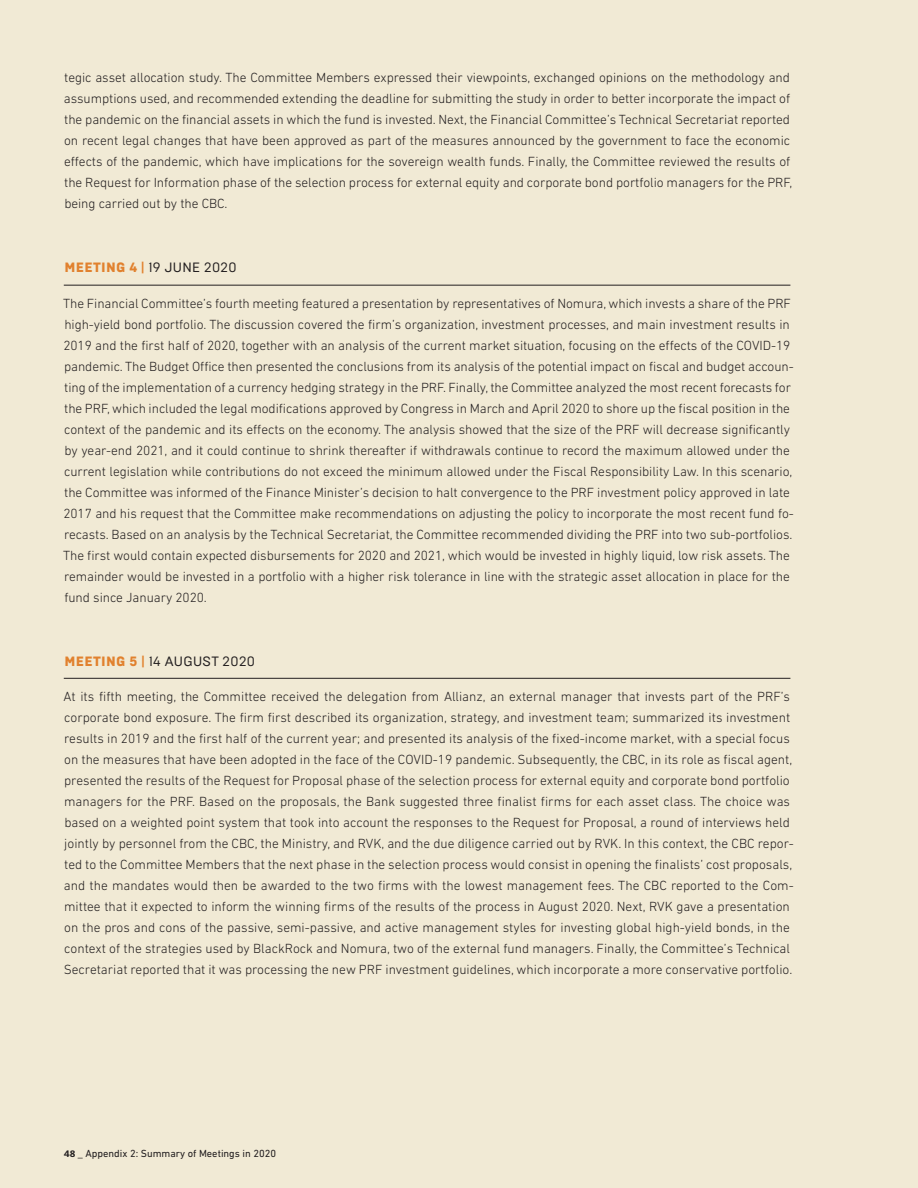
<style>
.page{position:relative;width:918px;height:1188px;background:#f1ead5}
.page>*{position:absolute;margin:0;border:0;box-sizing:border-box;transform-origin:0 0}
.t1{font:300 13.5px/21px "DIN Next LT Pro";letter-spacing:-.005em;color:#231f20}
.t2{font:13.5px "Brutal Type";letter-spacing:.025em;color:#231f20}
.t3{font:10.5px "DIN Next LT Pro";color:#231f20}
.s1{font-weight:900;color:#e1812e}
.s2{font-weight:500;color:#e1812e}
.s3{font-family:"Milo OT";font-weight:700}
</style>
<div class="page">
<hr style="left:64px;top:285px;width:726px;height:1px;background:#231f20">
<hr style="left:64px;top:678px;width:726px;height:1px;background:#231f20">
<p class="t1" style="left:64px;top:67px;width:730px">tegic asset allocation study. The Committee Members expressed their viewpoints, exchanged opinions on the methodology and assumptions used, and recommended extending the deadline for submitting the study in order to better incorporate the impact of the pandemic on the financial assets in which the fund is invested. Next, the Financial Committee’s Technical Secretariat reported on recent legal changes that have been approved as part of the measures announced by the government to face the economic effects of the pandemic, which have implications for the sovereign wealth funds. Finally, the Committee reviewed the results of the Request for Information phase of the selection process for external equity and corporate bond portfolio managers for the PRF, being carried out by the CBC.</p>
<p class="t2" style="left:64px;top:260px;width:174px"><span class="s1">MEETING 4</span> <span class="s2">|</span> 19 JUNE 2020</p>
<p class="t1" style="left:63px;top:292px;width:732px">The Financial Committee’s fourth meeting featured a presentation by representatives of Nomura, which invests a share of the PRF high-yield bond portfolio. The discussion covered the firm’s organization, investment processes, and main investment results in 2019 and the first half of 2020, together with an analysis of the current market situation, focusing on the effects of the COVID-19 pandemic. The Budget Office then presented the conclusions from its analysis of the potential impact on fiscal and budget accoun&shy;ting of the implementation of a currency hedging strategy in the PRF. Finally, the Committee analyzed the most recent forecasts for the PRF, which included the legal modifications approved by Congress in March and April 2020 to shore up the fiscal position in the context of the pandemic and its effects on the economy. The analysis showed that the size of the PRF will decrease significantly by year-end 2021, and it could continue to shrink thereafter if withdrawals continue to record the maximum allowed under the current legislation while contributions do not exceed the minimum allowed under the Fiscal Responsibility Law. In this scenario, the Committee was informed of the Finance Minister’s decision to halt convergence to the PRF investment policy approved in late 2017 and his request that the Committee make recommendations on adjusting the policy to incorporate the most recent fund fo&shy;recasts. Based on an analysis by the Technical Secretariat, the Committee recommended dividing the PRF into two sub-portfolios.<br>The first would contain expected disbursements for 2020 and 2021, which would be invested in highly liquid, low risk assets. The remainder would be invested in a portfolio with a higher risk tolerance in line with the strategic asset allocation in place for the fund since January 2020.</p>
<p class="t2" style="left:64px;top:653px;width:192px"><span class="s1">MEETING 5</span> <span class="s2">|</span> 14 AUGUST 2020</p>
<p class="t1" style="left:63px;top:685px;width:732px">At its fifth meeting, the Committee received the delegation from Allianz, an external manager that invests part of the PRF’s corporate bond exposure. The firm first described its organization, strategy, and investment team; summarized its investment results in 2019 and the first half of the current year; and presented its analysis of the fixed-income market, with a special focus on the measures that have been adopted in the face of the COVID-19 pandemic. Subsequently, the CBC, in its role as fiscal agent, presented the results of the Request for Proposal phase of the selection process for external equity and corporate bond portfolio managers for the PRF. Based on the proposals, the Bank suggested three finalist firms for each asset class. The choice was based on a weighted point system that took into account the responses to the Request for Proposal, a round of interviews held jointly by personnel from the CBC, the Ministry, and RVK, and the due diligence carried out by RVK. In this context, the CBC repor&shy;ted to the Committee Members that the next phase in the selection process would consist in opening the finalists’ cost proposals, and the mandates would then be awarded to the two firms with the lowest management fees. The CBC reported to the Com&shy;mittee that it expected to inform the winning firms of the results of the process in August 2020. Next, RVK gave a presentation on the pros and cons of the passive, semi-passive, and active management styles for investing global high-yield bonds, in the context of the strategies used by BlackRock and Nomura, two of the external fund managers. Finally, the Committee’s Technical Secretariat reported that it was processing the new PRF investment guidelines, which incorporate a more conservative portfolio.</p>
<p class="t3" style="left:64px;top:1147px;width:214px"><span class="s3">48</span> _ Appendix 2: Summary of Meetings in 2020</p>
</div>
